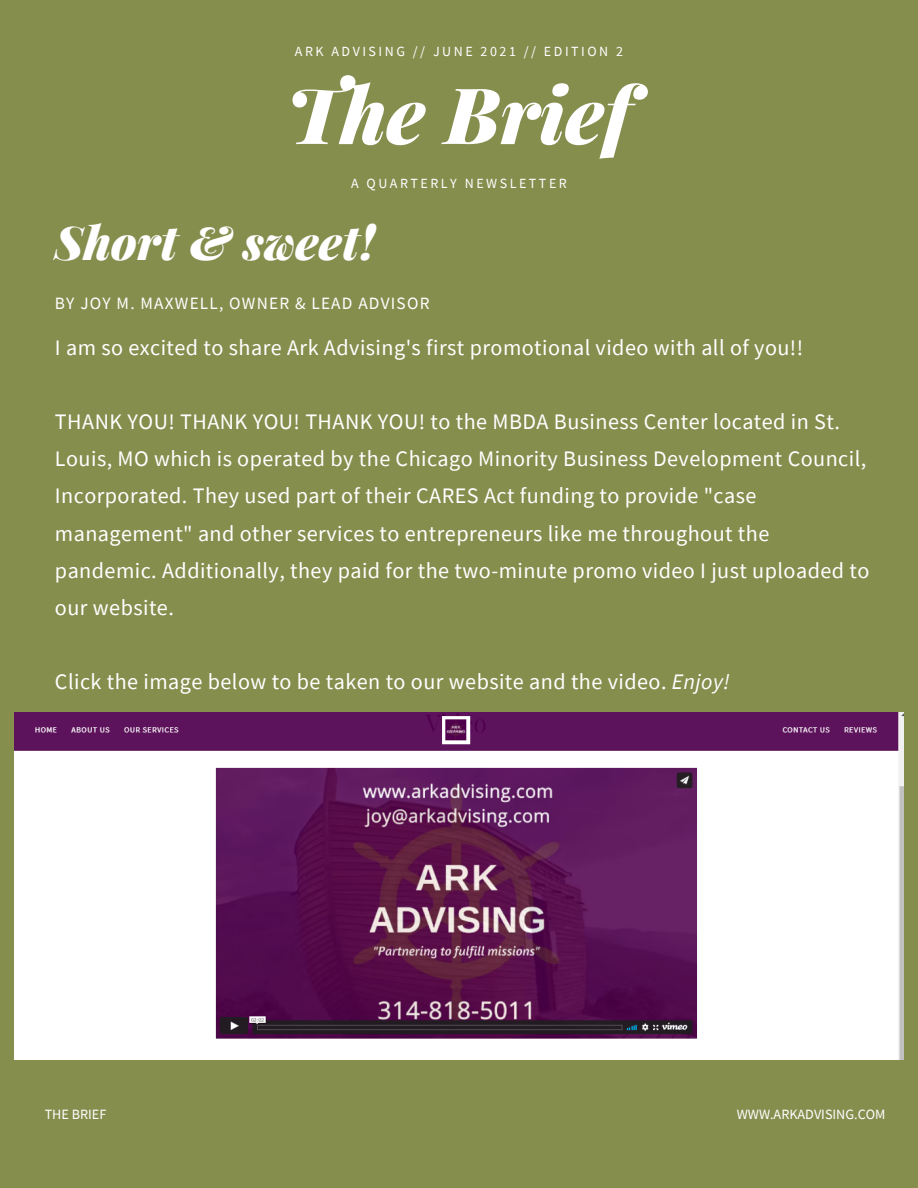
<style>
.page{position:relative;width:918px;height:1188px;background:#868e4e}
.page>*{position:absolute;margin:0;border:0;box-sizing:border-box;transform-origin:0 0}
.t1{font:italic 900 77.85px "Playfair Display";color:#fff}
.t2{font:italic 900 46.65px "Playfair Display";color:#fff}
.t3{font:22.2px/37.2px "Source Sans Pro";letter-spacing:.02em;color:#fff}
.t4{font:17.25px "Source Sans Pro";letter-spacing:.07em;color:#fff}
.t5{font:14.1px "Source Sans Pro";color:#fff}
.t6{font:13.95px "Source Sans Pro";letter-spacing:.18em;color:#fff}
.s1{font-style:italic}
</style>
<div class="page">
<img style="left:15px;top:712px;width:888px;height:348px">
<p class="t6" style="left:295px;top:42px;width:330px">ARK ADVISING // JUNE 2021 // EDITION 2</p>
<p class="t1" style="left:286px;top:60px;width:347px">The Brief</p>
<p class="t6" style="left:351px;top:174px;width:217px">A QUARTERLY NEWSLETTER</p>
<p class="t2" style="left:55px;top:210px;width:322px">Short &amp; sweet!</p>
<p class="t4" style="left:55px;top:292px;width:376px">BY JOY M. MAXWELL, OWNER &amp; LEAD ADVISOR</p>
<p class="t3" style="left:55px;top:328px;width:750px">I am so excited to share Ark Advising's first promotional video with all of you!!</p>
<p class="t3" style="left:55px;top:403px;width:816px">THANK YOU! THANK YOU! THANK YOU! to the MBDA Business Center located in St.<br>Louis, MO which is operated by the Chicago Minority Business Development Council, Incorporated. They used part of their CARES Act funding to provide "case management" and other services to entrepreneurs like me throughout the pandemic. Additionally, they paid for the two-minute promo video I just uploaded to our website.</p>
<p class="t3" style="left:55px;top:663px;width:676px">Click the image below to be taken to our website and the video. <span class="s1">Enjoy!</span></p>
<p class="t5" style="left:45px;top:1105px;width:63px">THE BRIEF</p>
<p class="t5" style="left:737px;top:1105px;width:150px">WWW.ARKADVISING.COM</p>
</div>
